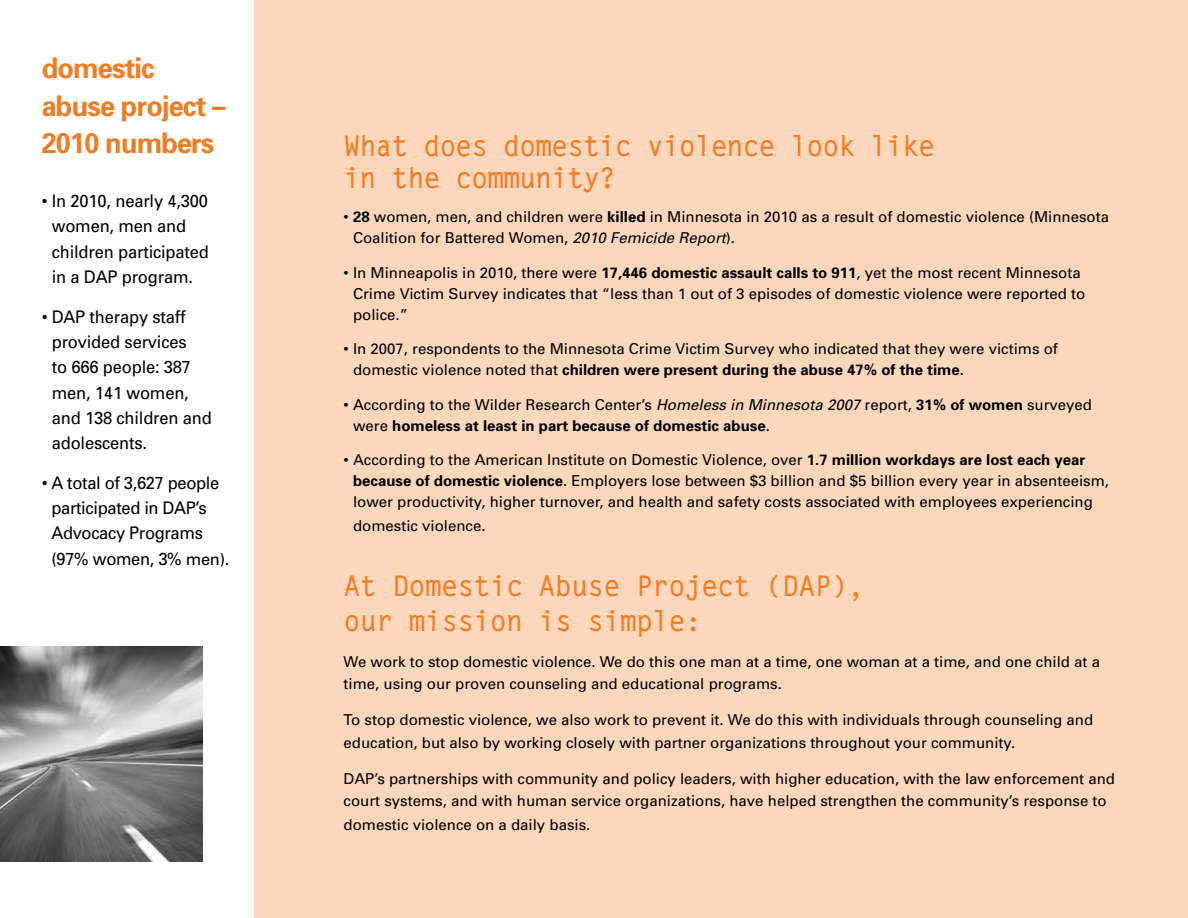
<style>
.page{position:relative;width:1188px;height:918px;background:#fff}
.page>*{position:absolute;margin:0;border:0;box-sizing:border-box;transform-origin:0 0}
.t1{font:700 28.5px/31.5px "Letter Gothic";letter-spacing:-.04em;color:#f47b20}
.t2{font:700 28.5px/37.5px "Univers";letter-spacing:-.03em;color:#f47b20;scale:.95 1}
.t3{font:17.4px/25.3px "Univers";letter-spacing:-.01em;color:#000;scale:.95 1}
.t4{font:15px/21px "Univers";color:#000}
.s1{font-size:16.5px}
.s2{font-weight:700}
.s3{font-style:italic}
</style>
<div class="page">
<div style="left:255px;top:0;width:933px;height:918px;background:#fcd7bc"></div>
<img style="left:0;top:647px;width:202px;height:215px">
<h1 class="t2" style="left:42px;top:48px;width:195px">domestic abuse project –<br>2010 numbers</h1>
<p class="t3" style="left:52px;top:188px;width:167px;text-indent:-10px">• In 2010, nearly 4,300 women, men and children participated in a DAP program.</p>
<p class="t3" style="left:52px;top:303px;width:170px;text-indent:-10px">• DAP therapy staff provided services<br>to 666 people: 387 men, 141 women, and 138 children and adolescents.</p>
<p class="t3" style="left:51px;top:470px;width:189px;text-indent:-10px">• A total of 3,627 people participated in DAP’s<br>Advocacy Programs (97% women, 3% <span class="s1">men).</span></p>
<h1 class="t1" style="left:344px;top:130px;width:593px">What does domestic violence look like in the community?</h1>
<p class="t4" style="left:353px;top:206px;width:757px;text-indent:-9px">• <span class="s2">28</span> women, men, and children were <span class="s2">killed</span> in Minnesota in 2010 as a result of domestic violence (Minnesota<br>Coalition for Battered Women, <span class="s3">2010 Femicide Report</span>).</p>
<p class="t4" style="left:353px;top:262px;width:734px;text-indent:-9px">• In Minneapolis in 2010, there were <span class="s2">17,446 domestic assault calls to 911</span>, yet the most recent Minnesota<br>Crime Victim Survey indicates that “less than 1 out of 3 episodes of domestic violence were reported to police.”</p>
<p class="t4" style="left:353px;top:338px;width:706px;text-indent:-9px">• In 2007, respondents to the Minnesota Crime Victim Survey who indicated that they were victims of domestic violence noted that <span class="s2">children were present during the abuse 47% of the time.</span></p>
<p class="t4" style="left:353px;top:394px;width:741px;text-indent:-9px">• According to the Wilder Research Center’s <span class="s3">Homeless in Minnesota 2007</span> report, <span class="s2">31% of women</span> surveyed were <span class="s2">homeless at least in part because of domestic abuse</span>.</p>
<p class="t4" style="left:353px;top:449px;width:758px;text-indent:-9px">• According to the American Institute on Domestic Violence, over <span class="s2">1.7 million workdays are lost each year because of domestic violence</span>. Employers lose between $3 billion and $5 billion every year in absenteeism, lower productivity, higher turnover, and health and safety costs associated with employees experiencing</p>
<p class="t4" style="left:353px;top:515px;width:134px">domestic violence.</p>
<h1 class="t1" style="left:344px;top:568px;width:522px;line-height:34.5px">At Domestic Abuse Project (DAP), our mission is simple:</h1>
<p class="t4" style="left:344px;top:650px;width:758px;line-height:22.5px">We work to stop domestic violence. We do this one man at a time, one woman at a time, and one child at a time, using our proven counseling and educational programs.</p>
<p class="t4" style="left:344px;top:709px;width:751px;line-height:22.5px">To stop domestic violence, we also work to prevent it. We do this with individuals through counseling and education, but also by working closely with partner organizations throughout your community.</p>
<p class="t4" style="left:344px;top:767px;width:773px;line-height:22.5px">DAP’s partnerships with community and policy leaders, with higher education, with the law enforcement and court systems, and with human service organizations, have helped strengthen the community’s response to</p>
<p class="t4" style="left:344px;top:814px;width:248px">domestic violence on a daily basis.</p>
</div>
